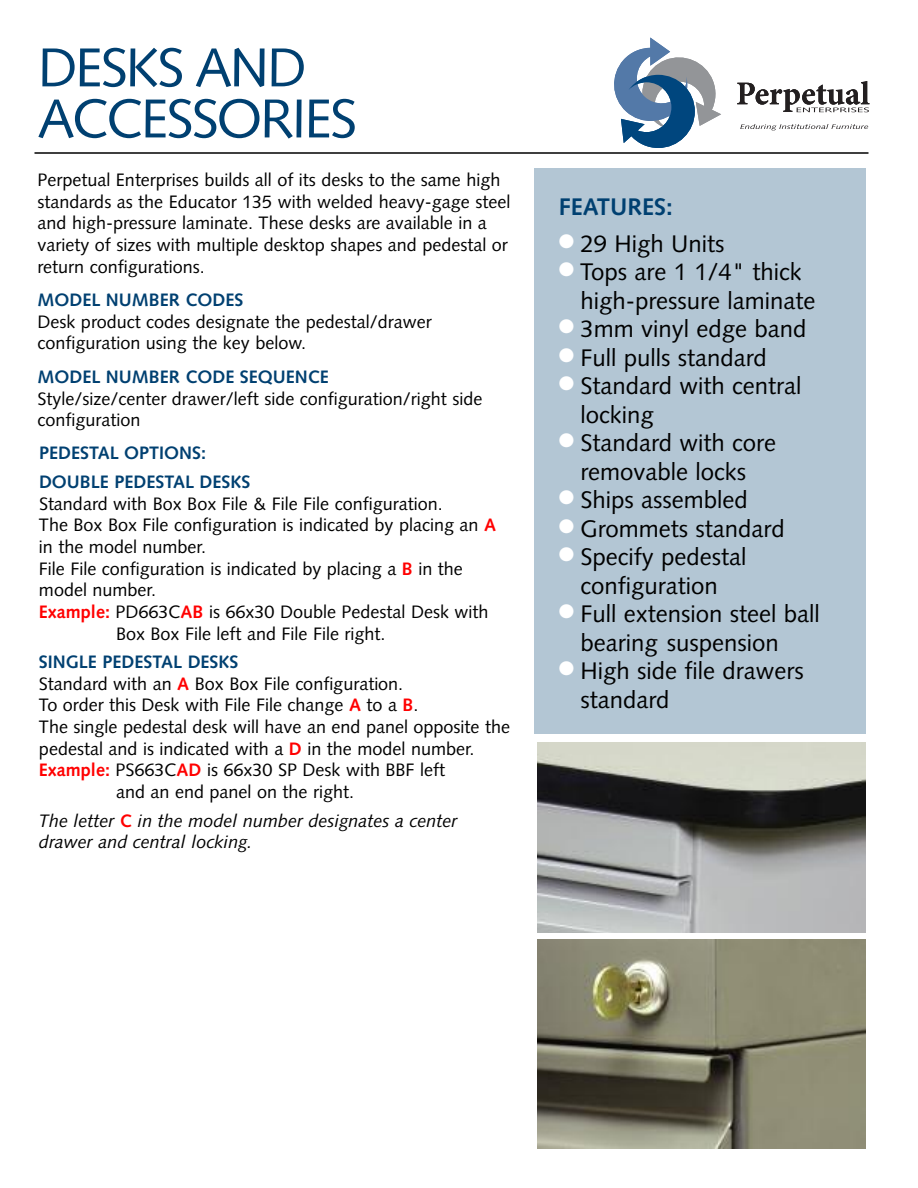
<style>
.page{position:relative;width:918px;height:1188px;background:#fff}
.page>*{position:absolute;margin:0;border:0;box-sizing:border-box;transform-origin:0 0}
.t1{font:54.75px/51px "Syntax";letter-spacing:-.04em;color:#004071}
.t2{font:24px/28.5px "Syntax";color:#000}
.t3{font:700 24px "Syntax";color:#004071}
.t4{font:18px/21.6px "Syntax";color:#000}
.t5{font:700 18px/29.1px "Syntax";color:#004071}
.t6{font:italic 18px/21.5px "Syntax";color:#000}
.s1{font-weight:700;color:#f00}
.s2{font-weight:700;font-style:normal;color:#f00}
</style>
<div class="page">
<svg style="left:740px;top:124px;width:128px;height:7px"></svg>
<svg style="left:614px;top:38px;width:107px;height:110px"></svg>
<svg style="left:737px;top:81px;width:132px;height:31px"></svg>
<hr style="left:34px;top:152px;width:834px;height:2px;background:#000">
<div style="left:534px;top:169px;width:332px;height:565px;background:#b3c6d4"></div>
<img style="left:537px;top:940px;width:329px;height:208px">
<img style="left:537px;top:742px;width:329px;height:191px">
<h1 class="t1" style="left:38px;top:47px;width:321px">DESKS AND<br>ACCESSORIES</h1>
<p class="t4" style="left:37px;top:171px;width:474px">Perpetual Enterprises builds all of its desks to the same high standards as the Educator 135 with welded heavy-gage steel and high-pressure laminate. These desks are available in a variety of sizes with multiple desktop shapes and pedestal or return configurations.</p>
<p class="t5" style="left:37px;top:287px;width:207px">MODEL NUMBER CODES</p>
<p class="t4" style="left:37px;top:312px;width:396px">Desk product codes designate the pedestal/drawer configuration using the key below.</p>
<p class="t5" style="left:37px;top:364px;width:293px">MODEL NUMBER CODE SEQUENCE</p>
<p class="t4" style="left:37px;top:389px;width:446px">Style/size/center drawer/left side configuration/right side configuration</p>
<p class="t5" style="left:39px;top:440px;width:213px">PEDESTAL OPTIONS:<br>DOUBLE PEDESTAL DESKS</p>
<p class="t4" style="left:39px;top:494px;width:405px">Standard with Box Box File &amp; File File configuration.</p>
<p class="t4" style="left:39px;top:516px;width:459px">The Box Box File configuration is indicated by placing an <span class="s1">A</span></p>
<p class="t4" style="left:39px;top:538px;width:169px">in the model number.</p>
<p class="t4" style="left:39px;top:559px;width:425px">File File configuration is indicated by placing a <span class="s1">B</span> in the</p>
<p class="t4" style="left:39px;top:581px;width:119px">model number.</p>
<p class="t4" style="left:39px;top:603px;width:451px"><span class="s1">Example:</span> PD663C<span class="s1">AB</span> is 66x30 Double Pedestal Desk with</p>
<p class="t4" style="left:116px;top:624px;width:271px">Box Box File left and File File right.</p>
<p class="t5" style="left:39px;top:649px;width:201px">SINGLE PEDESTAL DESKS</p>
<p class="t4" style="left:39px;top:674px;width:366px">Standard with an <span class="s1">A</span> Box Box File configuration.</p>
<p class="t4" style="left:39px;top:696px;width:381px">To order this Desk with File File change <span class="s1">A</span> to a <span class="s1">B</span>.</p>
<p class="t4" style="left:39px;top:717px;width:473px">The single pedestal desk will have an end panel opposite the</p>
<p class="t4" style="left:39px;top:739px;width:437px">pedestal and is indicated with a <span class="s1">D</span> in the model number.</p>
<p class="t4" style="left:39px;top:761px;width:408px"><span class="s1">Example:</span> PS663C<span class="s1">AD</span> is 66x30 SP Desk with BBF left</p>
<p class="t4" style="left:116px;top:782px;width:240px">and an end panel on the right.</p>
<p class="t6" style="left:39px;top:812px;width:420px">The letter <span class="s2">C</span> in the model number designates a center drawer and central locking.</p>
<h2 class="t3" style="left:559px;top:196px;width:116px">FEATURES:</h2>
<h2 class="t2" style="left:559px;top:231px;width:167px"><sup>●</sup> 29 High Units</h2>
<h2 class="t2" style="left:581px;top:260px;width:236px;text-indent:-22px"><sup>●</sup> Tops are 1 1/4" thick high-pressure laminate</h2>
<h2 class="t2" style="left:559px;top:317px;width:249px"><sup>●</sup> 3mm vinyl edge band</h2>
<h2 class="t2" style="left:559px;top:345px;width:210px"><sup>●</sup> Full pulls standard</h2>
<h2 class="t2" style="left:581px;top:374px;width:223px;text-indent:-22px"><sup>●</sup> Standard with central locking</h2>
<h2 class="t2" style="left:559px;top:431px;width:219px;text-align:center"><sup>●</sup> Standard with core removable locks</h2>
<h2 class="t2" style="left:559px;top:488px;width:191px"><sup>●</sup> Ships assembled</h2>
<h2 class="t2" style="left:559px;top:516px;width:227px"><sup>●</sup> Grommets standard</h2>
<h2 class="t2" style="left:559px;top:545px;width:189px;text-align:center"><sup>●</sup> Specify pedestal configuration</h2>
<h2 class="t2" style="left:581px;top:602px;width:241px;text-indent:-22px"><sup>●</sup> Full extension steel ball bearing suspension</h2>
<h2 class="t2" style="left:581px;top:659px;width:225px;text-indent:-22px"><sup>●</sup> High side file drawers standard</h2>
</div>
